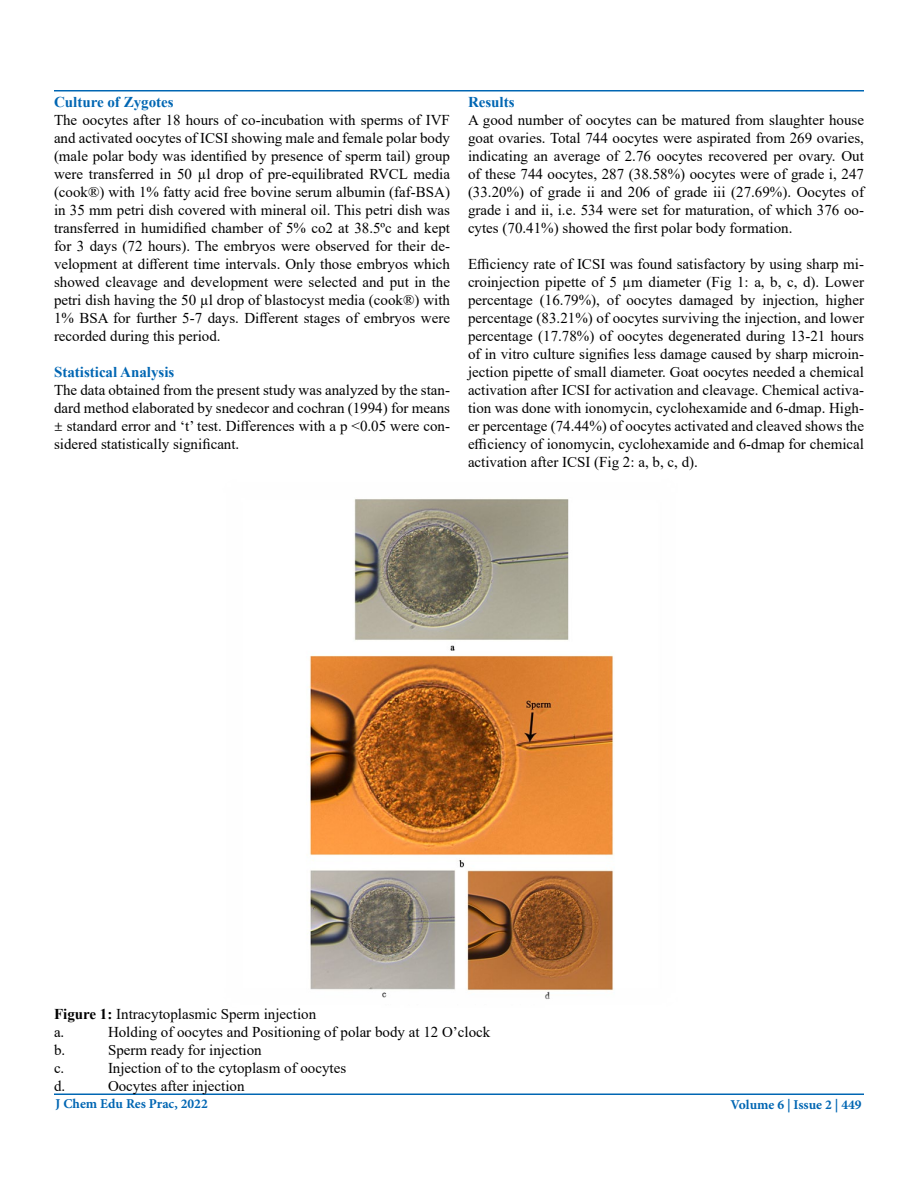
<style>
.page{position:relative;width:918px;height:1188px;background:#fff}
.page>*{position:absolute;margin:0;border:0;box-sizing:border-box;transform-origin:0 0}
.t1{font:15px/18px "Times New Roman";color:#000;text-align:justify}
.t2{font:700 15px "Times New Roman";color:#0066b3}
.t3{font:700 13.5px "Minion Pro";color:#0066b3}
.s1{font-family:"Minion Pro"}
.s2{font-weight:700}
</style>
<div class="page">
<hr style="left:54px;top:90px;width:810px;height:2px;background:#0066b3">
<hr style="left:54px;top:1094px;width:810px;height:1px;background:#0066b3">
<img style="left:307px;top:499px;width:307px;height:500px">
<p class="t2" style="left:54px;top:92px;width:121px">Culture of Zygotes</p>
<p class="t1" style="left:54px;top:111px;width:398px">The oocytes after 18 hours of co-incubation with sperms of IVF and activated oocytes of ICSI showing male and female polar body (male polar body was identified by presence of sperm tail) group were transferred in 50 µl drop of pre-equilibrated RVCL media (cook®) with 1% fatty acid free bovine serum albumin (faf-BSA) in 35 mm petri dish covered with mineral oil. This petri dish was transferred in humidified chamber of 5% co2 at 38.5ºc and kept for 3 days (72 hours). The embryos were observed for their de&shy;velopment at different time intervals. Only those embryos which showed cleavage and development were selected and put in the petri dish having the 50 µl drop of blastocyst media (cook®) with 1% BSA for further 5-7 days. Different stages of embryos were recorded during this period.</p>
<p class="t2" style="left:54px;top:362px;width:122px">Statistical Analysis</p>
<p class="t1" style="left:54px;top:381px;width:398px">The data obtained from the present study was analyzed by the stan&shy;dard method elaborated by snedecor and cochran (1994) for means <span class="s1">±</span> standard error and ‘t’ test. Differences with a p &lt;0.05 were con&shy;sidered statistically significant.</p>
<p class="t2" style="left:468px;top:92px;width:48px">Results</p>
<p class="t1" style="left:468px;top:111px;width:398px">A good number of oocytes can be matured from slaughter house goat ovaries. Total 744 oocytes were aspirated from 269 ovaries, indicating an average of 2.76 oocytes recovered per ovary. Out of these 744 oocytes, 287 (38.58%) oocytes were of grade i, 247 (33.20%) of grade ii and 206 of grade iii (27.69%). Oocytes of grade i and ii, i.e. 534 were set for maturation, of which 376 oo&shy;cytes (70.41%) showed the first polar body formation.</p>
<p class="t1" style="left:468px;top:255px;width:398px">Efficiency rate of ICSI was found satisfactory by using sharp mi&shy;croinjection pipette of 5 µm diameter (Fig 1: a, b, c, d). Lower percentage (16.79%), of oocytes damaged by injection, higher percentage (83.21%) of oocytes surviving the injection, and lower percentage (17.78%) of oocytes degenerated during 13-21 hours of in vitro culture signifies less damage caused by sharp microin&shy;jection pipette of small diameter. Goat oocytes needed a chemical activation after ICSI for activation and cleavage. Chemical activa&shy;tion was done with ionomycin, cyclohexamide and 6-dmap. High&shy;er percentage (74.44%) of oocytes activated and cleaved shows the efficiency of ionomycin, cyclohexamide and 6-dmap for chemical activation after ICSI (Fig 2: a, b, c, d).</p>
<p class="t1" style="left:54px;top:1004px;width:264px"><span class="s2">Figure 1:</span> Intracytoplasmic Sperm injection a.</p>
<p class="t1" style="left:108px;top:1022px;width:384px">Holding of oocytes and Positioning of polar body at 12 O’clock</p>
<p class="t1" style="left:54px;top:1040px;width:13px">b.</p>
<p class="t1" style="left:108px;top:1040px;width:155px">Sperm ready for injection</p>
<p class="t1" style="left:54px;top:1058px;width:12px">c.</p>
<p class="t1" style="left:108px;top:1058px;width:240px">Injection of to the cytoplasm of oocytes</p>
<p class="t1" style="left:54px;top:1076px;width:13px">d.</p>
<p class="t1" style="left:108px;top:1076px;width:138px">Oocytes after injection</p>
<p class="t3" style="left:55px;top:1095px;width:154px">J Chem Edu Res Prac, 2022</p>
<p class="t3" style="left:731px;top:1095px;width:133px">Volume 6 | Issue 2 | 449</p>
</div>
